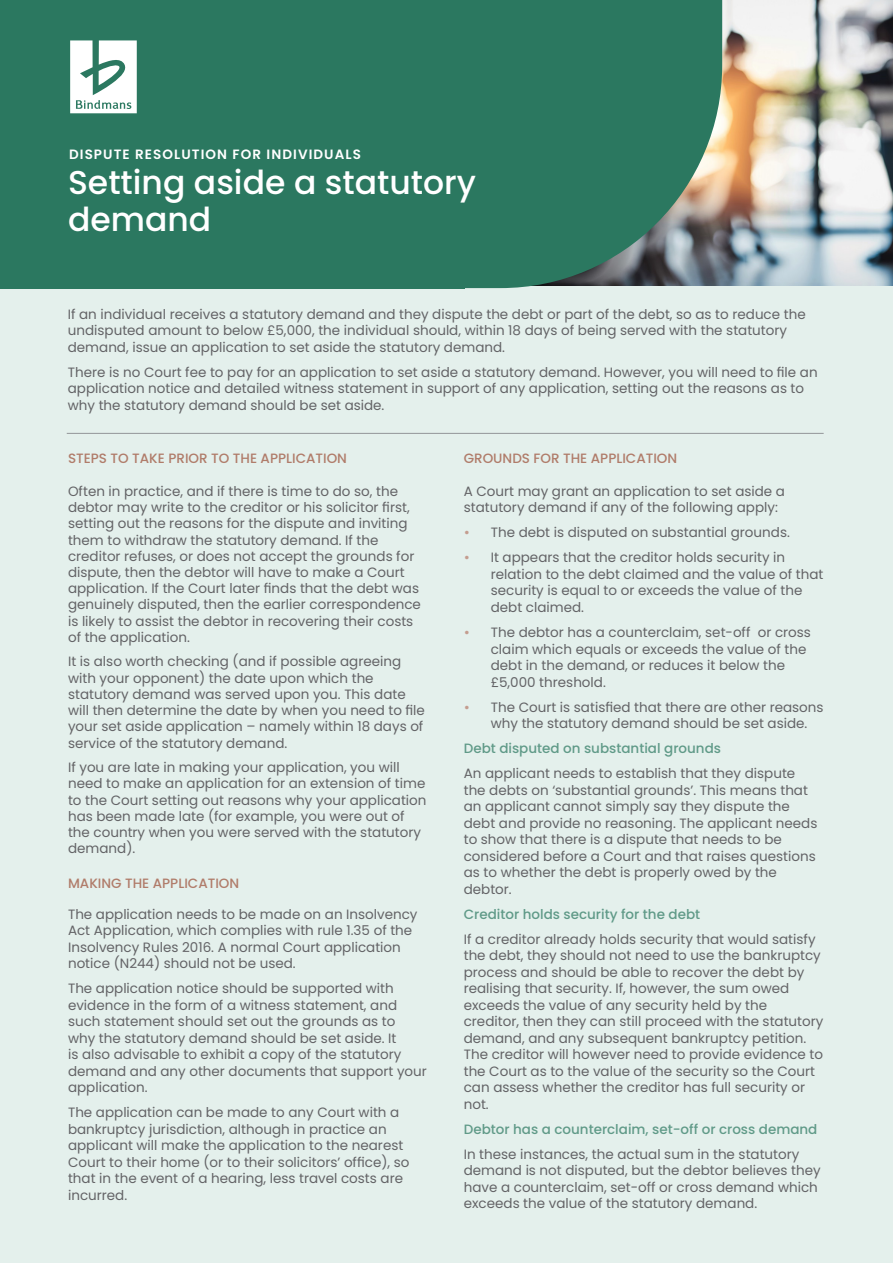
<style>
.page{position:relative;width:893px;height:1263px;background:#fff}
.page>*{position:absolute;margin:0;border:0;box-sizing:border-box;transform-origin:0 0}
.t1{font:500 33px/37.5px "Poppins";color:#fff}
.t2{font:13.5px/16.5px "Poppins";color:#636366}
.t3{font:500 13.5px "Poppins";color:#609a88}
.t4{font:500 13.5px "Poppins";color:#b07c6a}
.t5{font:600 13.5px "Poppins";letter-spacing:.08em;color:#fff}
.s1{font-weight:500;color:#c49d8f}
</style>
<div class="page">
<div style="left:0;top:271px;width:893px;height:992px;background:#e4f0ec"></div>
<img style="left:722px;top:0;width:171px;height:286px">
<svg style="left:465px;top:0;width:257px;height:288px;background:#387a65"></svg>
<div style="left:0;top:0;width:465px;height:288px;background:#2b7860"></div>
<hr style="left:67px;top:433px;width:757px;height:1px;background:#939598">
<svg style="left:70px;top:40px;width:67px;height:74px;background:#d3e3de"></svg>
<p class="t5" style="left:69px;top:147px;width:293px">DISPUTE RESOLUTION FOR INDIVIDUALS</p>
<p class="t1" style="left:68px;top:164px;width:410px">Setting aside a statutory demand</p>
<p class="t5" style="left:68px;top:174px;width:107px">FOR BUSINESS</p>
<p class="t2" style="left:68px;top:306px;width:739px">If an individual receives a statutory demand and they dispute the debt or part of the debt, so as to reduce the undisputed amount to below £5,000, the individual should, within 18 days of being served with the statutory demand, issue an application to set aside the statutory demand.</p>
<p class="t2" style="left:68px;top:364px;width:751px">There is no Court fee to pay for an application to set aside a statutory demand. However, you will need to file an application notice and detailed witness statement in support of any application, setting out the reasons as to why the statutory demand should be set aside.</p>
<p class="t4" style="left:68px;top:451px;width:280px">STEPS TO TAKE PRIOR TO THE APPLICATION</p>
<p class="t2" style="left:68px;top:483px;width:354px">Often in practice, and if there is time to do so, the debtor may write to the creditor or his solicitor first, setting out the reasons for the dispute and inviting them to withdraw the statutory demand. If the creditor refuses, or does not accept the grounds for dispute, then the debtor will have to make a Court application. If the Court later finds that the debt was genuinely disputed, then the earlier correspondence is likely to assist the debtor in recovering their costs of the application.</p>
<p class="t2" style="left:68px;top:654px;width:358px">It is also worth checking (and if possible agreeing with your opponent) the date upon which the statutory demand was served upon you. This date will then determine the date by when you need to file your set aside application – namely within 18 days of service of the statutory demand.</p>
<p class="t2" style="left:68px;top:759px;width:360px">If you are late in making your application, you will need to make an application for an extension of time to the Court setting out reasons why your application has been made late (for example, you were out of the country when you were served with the statutory demand).</p>
<p class="t4" style="left:68px;top:875px;width:173px">MAKING THE APPLICATION</p>
<p class="t2" style="left:68px;top:906px;width:351px">The application needs to be made on an Insolvency Act Application, which complies with rule 1.35 of the Insolvency Rules 2016. A normal Court application notice (N244) should not be used.</p>
<p class="t2" style="left:68px;top:980px;width:360px">The application notice should be supported with evidence in the form of a witness statement, and such statement should set out the grounds as to<br>why the statutory demand should be set aside. It<br>is also advisable to exhibit a copy of the statutory demand and any other documents that support your application.</p>
<p class="t2" style="left:68px;top:1104px;width:343px">The application can be made to any Court with a bankruptcy jurisdiction, although in practice an applicant will make the application to the nearest Court to their home (or to their solicitors’ office), so that in the event of a hearing, less travel costs are incurred.</p>
<p class="t4" style="left:464px;top:451px;width:215px">GROUNDS FOR THE APPLICATION</p>
<p class="t2" style="left:464px;top:483px;width:323px">A Court may grant an application to set aside a statutory demand if any of the following apply:</p>
<p class="t2" style="left:464px;top:524px;width:328px"><span class="s1">•</span> The debt is disputed on substantial grounds.</p>
<p class="t2" style="left:491px;top:550px;width:334px;text-indent:-27px"><span class="s1">•</span> It appears that the creditor holds security in relation to the debt claimed and the value of that security is equal to or exceeds the value of the debt claimed.</p>
<p class="t2" style="left:491px;top:624px;width:322px;text-indent:-27px"><span class="s1">•</span> The debtor has a counterclaim, set-off or cross claim which equals or exceeds the value of the debt in the demand, or reduces it below the £5,000 threshold.</p>
<p class="t2" style="left:491px;top:699px;width:334px;text-indent:-27px"><span class="s1">•</span> The Court is satisfied that there are other reasons why the statutory demand should be set aside.</p>
<p class="t3" style="left:464px;top:740px;width:259px">Debt disputed on substantial grounds</p>
<p class="t2" style="left:464px;top:765px;width:355px">An applicant needs to establish that they dispute the debts on ‘substantial grounds’. This means that an applicant cannot simply say they dispute the debt and provide no reasoning. The applicant needs to show that there is a dispute that needs to be considered before a Court and that raises questions as to whether the debt is properly owed by the debtor.</p>
<p class="t3" style="left:464px;top:906px;width:238px">Creditor holds security for the debt</p>
<p class="t2" style="left:464px;top:931px;width:361px">If a creditor already holds security that would satisfy the debt, they should not need to use the bankruptcy process and should be able to recover the debt by realising that security. If, however, the sum owed exceeds the value of any security held by the creditor, then they can still proceed with the statutory demand, and any subsequent bankruptcy petition.<br>The creditor will however need to provide evidence to the Court as to the value of the security so the Court can assess whether the creditor has full security or not.</p>
<p class="t3" style="left:464px;top:1121px;width:355px">Debtor has a counterclaim, set-off or cross demand</p>
<p class="t2" style="left:464px;top:1146px;width:358px">In these instances, the actual sum in the statutory demand is not disputed, but the debtor believes they have a counterclaim, set-off or cross demand which exceeds the value of the statutory demand.</p>
</div>
